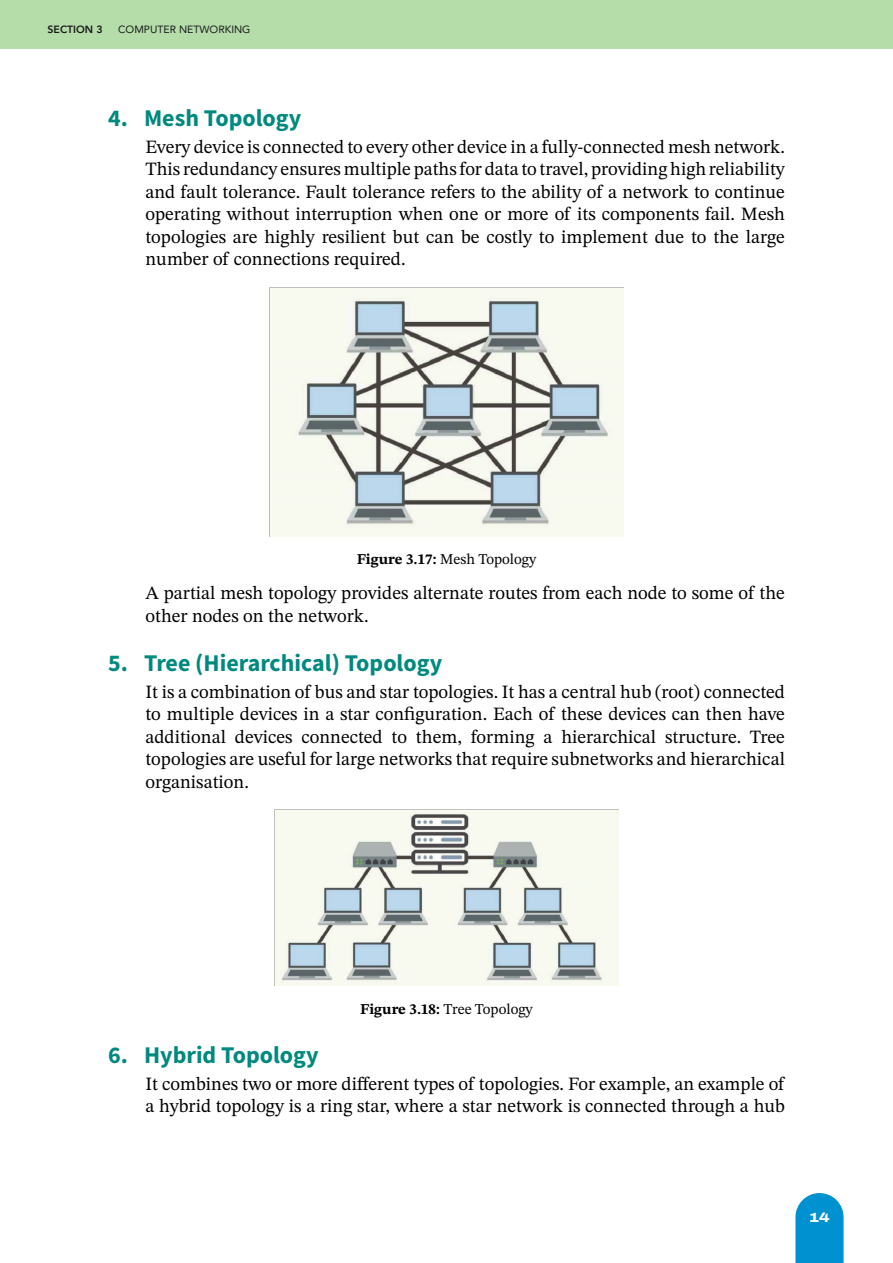
<style>
.page{position:relative;width:893px;height:1263px;background:#fff}
.page>*{position:absolute;margin:0;border:0;box-sizing:border-box;transform-origin:0 0}
.t1{font:700 24px "Source Sans Pro";color:#00897e}
.t2{font:18.75px/22.5px "STIX Two Text";color:#000;text-align:justify}
.t3{font:15px "STIX Two Text";color:#000}
.t4{font:800 13.5px "Archivo Expanded";color:#fff}
.t5{font:10.5px "Avenir";color:#1a1a1a}
.t6{font:800 10.5px "Avenir";color:#1a1a1a}
.s1{font-weight:700}
</style>
<div class="page">
<div style="left:0;top:0;width:893px;height:49px;background:#b5ddaa"></div>
<svg style="left:795px;top:1193px;width:49px;height:70px;background:#179bd5"></svg>
<img style="left:269px;top:287px;width:355px;height:249px">
<img style="left:275px;top:810px;width:343px;height:176px">
<p class="t6" style="left:48px;top:21px;width:57px">SECTION 3</p>
<p class="t5" style="left:118px;top:21px;width:134px">COMPUTER NETWORKING</p>
<p class="t1" style="left:108px;top:102px;width:195px">4. Mesh Topology</p>
<p class="t2" style="left:146px;top:135px;width:641px">Every device is connected to every other device in a fully-connected mesh network.<br>This redundancy ensures multiple paths for data to travel, providing high reliability and fault tolerance. Fault tolerance refers to the ability of a network to continue operating without interruption when one or more of its components fail. Mesh topologies are highly resilient but can be costly to implement due to the large number of connections required.</p>
<p class="t3" style="left:357px;top:548px;width:181px"><span class="s1">Figure 3.17:</span> Mesh Topology</p>
<p class="t2" style="left:146px;top:581px;width:641px">A partial mesh topology provides alternate routes from each node to some of the other nodes on the network.</p>
<p class="t1" style="left:108px;top:647px;width:336px">5. Tree (Hierarchical) Topology</p>
<p class="t2" style="left:146px;top:680px;width:641px">It is a combination of bus and star topologies. It has a central hub (root) connected to multiple devices in a star configuration. Each of these devices can then have additional devices connected to them, forming a hierarchical structure. Tree topologies are useful for large networks that require subnetworks and hierarchical organisation.</p>
<p class="t3" style="left:360px;top:998px;width:174px"><span class="s1">Figure 3.18:</span> Tree Topology</p>
<p class="t1" style="left:108px;top:1039px;width:212px">6. Hybrid Topology</p>
<p class="t2" style="left:146px;top:1072px;width:641px">It combines two or more different types of topologies. For example, an example of a hybrid topology is a ring star, where a star network is connected through a hub</p>
<p class="t4" style="left:809px;top:1207px;width:22px">14</p>
</div>
